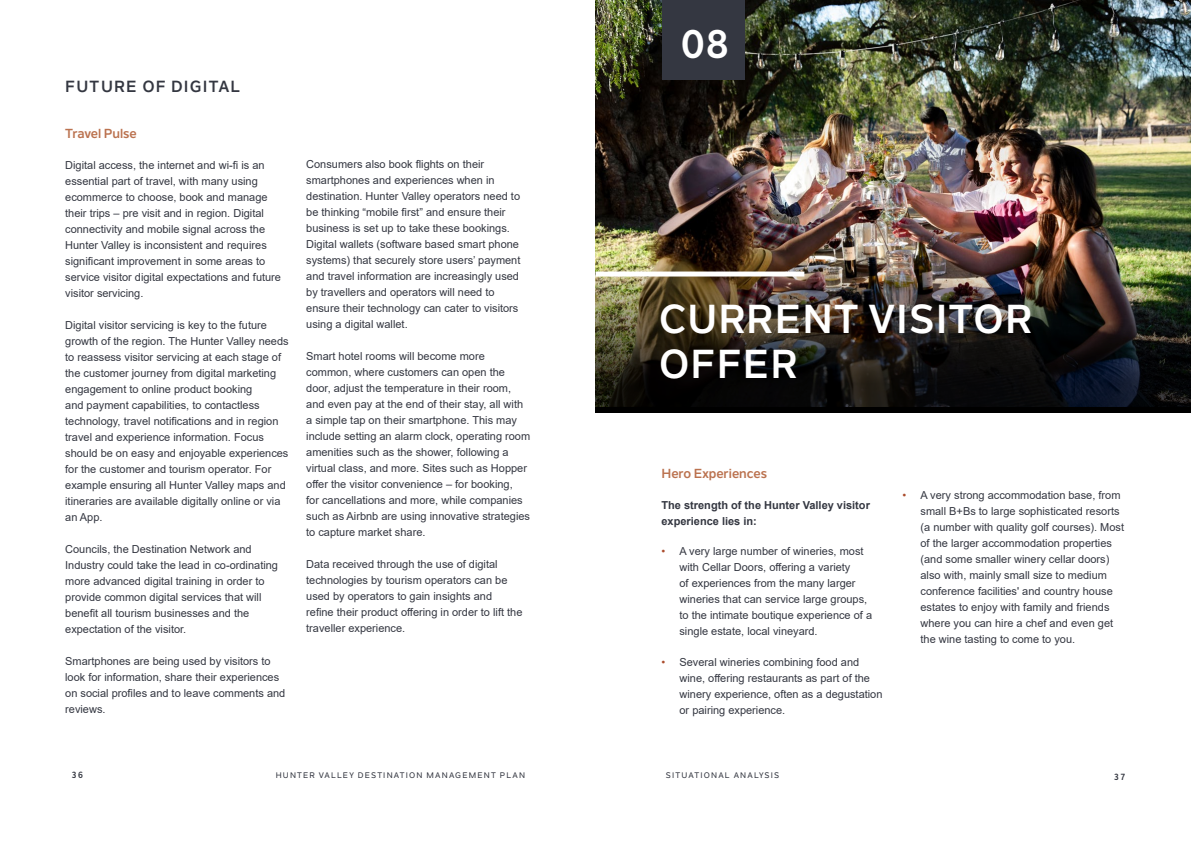
<style>
.page{position:relative;width:1191px;height:842px;background:#fff}
.page>*{position:absolute;margin:0;border:0;box-sizing:border-box;transform-origin:0 0}
.t1{font:700 40px/45px "Nolan Next";letter-spacing:.03em;color:#fff}
.t2{font:700 16px "Nolan Next";letter-spacing:.075em;color:#343741}
.t3{font:700 13px "Nolan Next";letter-spacing:-.005em;color:#bb724f}
.t4{font:11px/16px "Arial";color:#343741}
.t5{font:700 11px/16px "Arial";color:#343741}
.t6{font:700 9px "Nolan Next";color:#343741}
.t7{font:500 8px "Nolan Next";letter-spacing:.15em;color:#343741}
.s1{color:#ab4c2d}
</style>
<div class="page">
<img style="left:595px;top:0;width:596px;height:251px">
<img style="left:595px;top:251px;width:596px;height:161px">
<div style="left:595px;top:271px;width:209px;height:5px;background:#fff"></div>
<div style="left:663px;top:0;width:82px;height:79px;background:#343741"></div>
<h2 class="t2" style="left:65px;top:76px;width:176px">FUTURE OF DIGITAL</h2>
<p class="t3" style="left:65px;top:125px;width:73px">Travel Pulse</p>
<p class="t4" style="left:65px;top:157px;width:217px">Digital access, the internet and wi-fi is an essential part of travel, with many using ecommerce to choose, book and manage their trips – pre visit and in region. Digital connectivity and mobile signal across the Hunter Valley is inconsistent and requires significant improvement in some areas to service visitor digital expectations and future visitor servicing.</p>
<p class="t4" style="left:65px;top:317px;width:225px">Digital visitor servicing is key to the future growth of the region. The Hunter Valley needs to reassess visitor servicing at each stage of the customer journey from digital marketing engagement to online product booking<br>and payment capabilities, to contactless technology, travel notifications and in region travel and experience information. Focus should be on easy and enjoyable experiences for the customer and tourism operator. For example ensuring all Hunter Valley maps and itineraries are available digitally online or via an App.</p>
<p class="t4" style="left:65px;top:541px;width:214px">Councils, the Destination Network and Industry could take the lead in co-ordinating more advanced digital training in order to provide common digital services that will benefit all tourism businesses and the expectation of the visitor.</p>
<p class="t4" style="left:65px;top:653px;width:222px">Smartphones are being used by visitors to look for information, share their experiences on social profiles and to leave comments and reviews.</p>
<p class="t4" style="left:306px;top:156px;width:216px">Consumers also book flights on their smartphones and experiences when in destination. Hunter Valley operators need to be thinking “mobile first” and ensure their business is set up to take these bookings.<br>Digital wallets (software based smart phone systems) that securely store users’ payment and travel information are increasingly used by travellers and operators will need to ensure their technology can cater to visitors using a digital wallet.</p>
<p class="t4" style="left:306px;top:348px;width:225px">Smart hotel rooms will become more common, where customers can open the door, adjust the temperature in their room, and even pay at the end of their stay, all with a simple tap on their smartphone. This may include setting an alarm clock, operating room amenities such as the shower, following a virtual class, and more. Sites such as Hopper offer the visitor convenience – for booking,<br>for cancellations and more, while companies such as Airbnb are using innovative strategies to capture market share.</p>
<p class="t4" style="left:306px;top:556px;width:218px">Data received through the use of digital technologies by tourism operators can be used by operators to gain insights and<br>refine their product offering in order to lift the traveller experience.</p>
<h1 class="t1" style="left:680px;top:21px;width:49px">08</h1>
<h1 class="t1" style="left:658px;top:296px;width:375px">CURRENT VISITOR<br>OFFER</h1>
<p class="t3" style="left:661px;top:465px;width:107px">Hero Experiences</p>
<p class="t5" style="left:661px;top:497px;width:210px">The strength of the Hunter Valley visitor experience lies in:</p>
<p class="t4" style="left:679px;top:543px;width:194px;text-indent:-18px"><span class="s1">•</span> A very large number of wineries, most with Cellar Doors, offering a variety<br>of experiences from the many larger wineries that can service large groups, to the intimate boutique experience of a single estate, local vineyard.</p>
<p class="t4" style="left:679px;top:653px;width:204px;text-indent:-18px"><span class="s1">•</span> Several wineries combining food and wine, offering restaurants as part of the winery experience, often as a degustation or pairing experience.</p>
<p class="t4" style="left:920px;top:487px;width:205px;text-indent:-18px"><span class="s1">•</span> A very strong accommodation base, from small B+Bs to large sophisticated resorts (a number with quality golf courses). Most of the larger accommodation properties (and some smaller winery cellar doors) also with, mainly small size to medium conference facilities' and country house estates to enjoy with family and friends where you can hire a chef and even get the wine tasting to come to you.</p>
<p class="t6" style="left:72px;top:769px;width:13px">36</p>
<p class="t7" style="left:276px;top:770px;width:251px">HUNTER VALLEY DESTINATION MANAGEMENT PLAN</p>
<p class="t7" style="left:666px;top:770px;width:115px">SITUATIONAL ANALYSIS</p>
<p class="t6" style="left:1114px;top:771px;width:12px">37</p>
</div>
